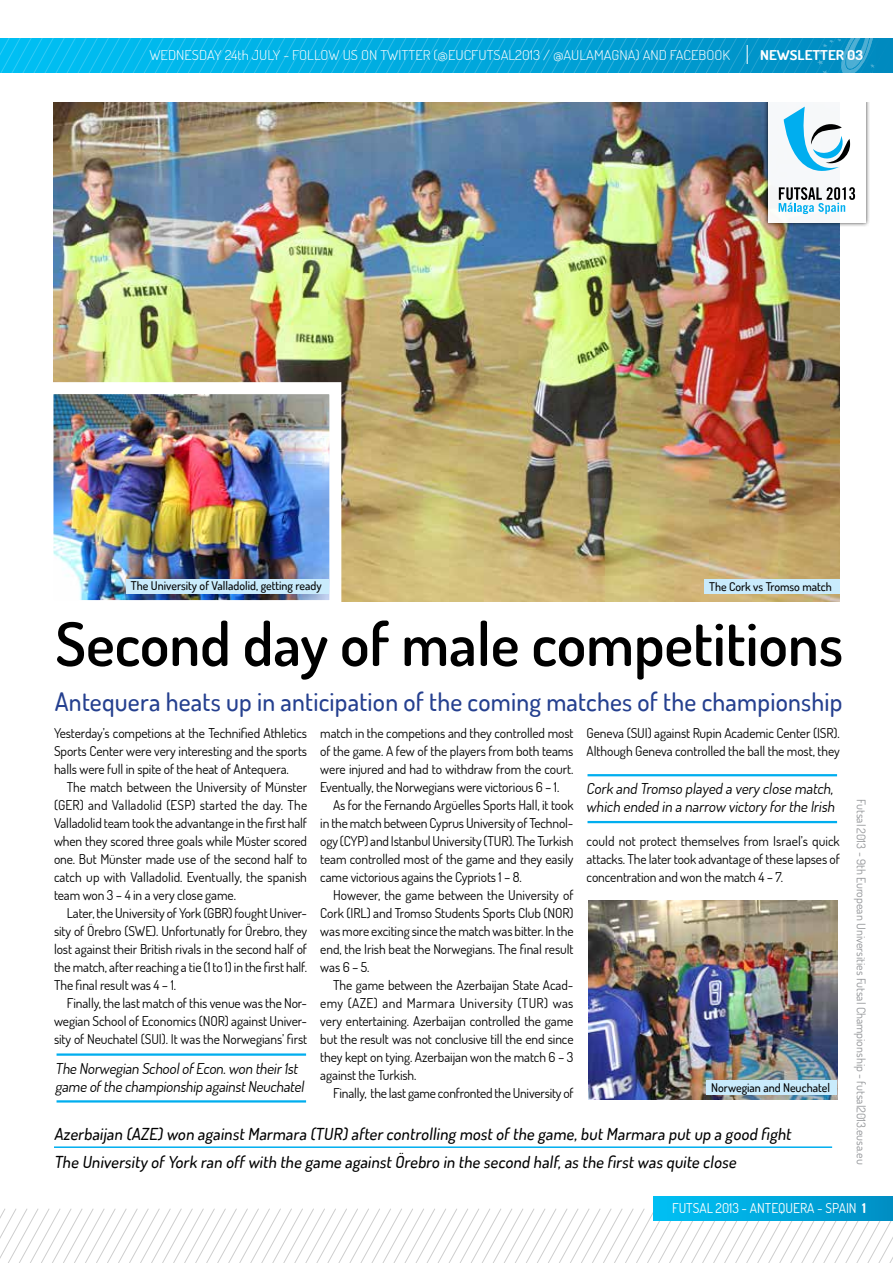
<style>
.page{position:relative;width:893px;height:1263px;background:#fff}
.page>*{position:absolute;margin:0;border:0;box-sizing:border-box;transform-origin:0 0}
.t1{font:600 60.3px "Dosis";color:#000}
.t2{font:500 25.5px "Dosis";letter-spacing:.01em;color:#25408f}
.t3{font:500 16.5px/28px "Dosis";color:#000}
.t4{font:15px/18px "Dosis";color:#000}
.t5{font:13.5px/18px "Dosis";letter-spacing:-.005em;color:#000;text-align:justify}
.t6{font:300 13.5px "Dosis";color:#fff;scale:1.09 1}
.t7{font:13.5px "Dosis";color:#fff}
.t8{font:700 13.5px "Dosis";color:#fff;scale:1.09 1}
.t9{font:500 12px "Dosis";color:#000}
.t10{font:12px "Dosis";color:#939598}
.s1{font-weight:700}
</style>
<div class="page">
<svg style="left:0;top:1209px;width:893px;height:54px"></svg>
<div style="left:653px;top:1196px;width:240px;height:24px;background:linear-gradient(to right,#00c2f6,#0090c5)"></div>
<svg style="left:0;top:38px;width:893px;height:35px;background:#06a9dc"></svg>
<img style="left:54px;top:102px;width:785px;height:500px">
<img style="left:54px;top:395px;width:274px;height:204px">
<div style="left:41px;top:382px;width:300px;height:230px;border:12px solid #fff"></div>
<div style="left:763px;top:95px;width:107px;height:132px;background:#000;opacity:.75"></div>
<div style="left:768px;top:100px;width:98px;height:122px;background:#f7f8fa"></div>
<div style="left:687px;top:83px;width:183px;height:19px;background:#fff"></div>
<hr style="left:54px;top:1146px;width:778px;height:2px;background:#00aeef">
<hr style="left:587px;top:774px;width:250px;height:2px;background:#00aeef">
<hr style="left:587px;top:821px;width:250px;height:2px;background:#00aeef">
<hr style="left:57px;top:1053px;width:249px;height:3px;background:#00aeef">
<hr style="left:57px;top:1100px;width:249px;height:2px;background:#00aeef">
<img style="left:588px;top:900px;width:249px;height:199px">
<div style="left:706px;top:1080px;width:131px;height:14px;background:#c9ebfc"></div>
<div style="left:703px;top:580px;width:136px;height:14px;background:#c9ebfc"></div>
<div style="left:126px;top:579px;width:203px;height:14px;background:#c9ebfc"></div>
<svg style="left:779px;top:107px;width:76px;height:107px"></svg>
<p class="t6" style="left:149px;top:46px;width:534px">WEDNESDAY 24th JULY - FOLLOW US ON TWITTER (@EUCFUTSAL2013 / @AULAMAGNA) AND FACEBOOK</p>
<p class="t8" style="left:760px;top:46px;width:96px">NEWSLETTER 03</p>
<p class="t9" style="left:131px;top:578px;width:192px">The University of Valladolid, getting ready</p>
<p class="t9" style="left:709px;top:579px;width:124px">The Cork vs Tromso match</p>
<h1 class="t1" style="left:55px;top:605px;width:789px">Second day of male competitions</h1>
<h2 class="t2" style="left:55px;top:685px;width:789px">Antequera heats up in anticipation of the coming matches of the championship</h2>
<p class="t5" style="left:54px;top:724px;width:255px">Yesterday’s competions at the Technified Athletics Sports Center were very interesting and the sports halls were full in spite of the heat of Antequera.</p>
<p class="t5" style="left:54px;top:778px;width:255px;text-indent:13px">The match between the University of Münster (GER) and Valladolid (ESP) started the day. The Valladolid team took the advantange in the first half when they scored three goals while Müster scored one. But Münster made use of the second half to catch up with Valladolid. Eventually, the spanish team won 3 – 4 in a very close game.</p>
<p class="t5" style="left:54px;top:904px;width:255px;text-indent:13px">Later, the University of York (GBR) fought Univer&shy;sity of Örebro (SWE). Unfortunatly for Örebro, they lost against their British rivals in the second half of the match, after reaching a tie (1 to 1) in the first half.<br>The final result was 4 – 1.</p>
<p class="t5" style="left:54px;top:994px;width:255px;text-indent:13px">Finally, the last match of this venue was the Nor&shy;wegian School of Economics (NOR) against Univer&shy;sity of Neuchatel (SUI). It was the Norwegians’ first</p>
<p class="t4" style="left:55px;top:1059px;width:253px">The Norwegian SchoolofEcon.won their1st game ofthe championship againstNeuchatel</p>
<p class="t5" style="left:320px;top:724px;width:255px">match in the competions and they controlled most of the game. A few of the players from both teams were injured and had to withdraw from the court.<br>Eventually, the Norwegians were victorious 6 – 1.</p>
<p class="t5" style="left:320px;top:796px;width:255px;text-indent:13px">As for the Fernando Argüelles Sports Hall, it took in the match between Cyprus University of Technol&shy;ogy (CYP) and Istanbul University (TUR). The Turkish team controlled most of the game and they easily came victorious agains the Cypriots 1 – 8.</p>
<p class="t5" style="left:320px;top:886px;width:255px;text-indent:13px">However, the game between the University of Cork (IRL) and Tromso Students Sports Club (NOR) was more exciting since the match was bitter. In the end, the Irish beat the Norwegians. The final result was 6 – 5.</p>
<p class="t5" style="left:320px;top:976px;width:255px;text-indent:13px">The game between the Azerbaijan State Acad&shy;emy (AZE) and Marmara University (TUR) was very entertaining. Azerbaijan controlled the game but the result was not conclusive till the end since they kept on tying. Azerbaijan won the match 6 – 3 against the Turkish.</p>
<p class="t5" style="left:333px;top:1084px;width:242px">Finally, the last game confronted the University of</p>
<p class="t5" style="left:587px;top:724px;width:255px">Geneva (SUI) against Rupin Academic Center (ISR).<br>Although Geneva controlled the ball the most, they</p>
<p class="t4" style="left:586px;top:779px;width:253px">Cork and Tromso played a very close match, which ended in a narrow victory for the Irish</p>
<p class="t5" style="left:587px;top:832px;width:255px">could not protect themselves from Israel’s quick attacks. The later took advantage of these lapses of concentration and won the match 4 – 7.</p>
<p class="t9" style="left:711px;top:1080px;width:120px">Norwegian and Neuchatel</p>
<p class="t3" style="left:54px;top:1119px;width:741px">Azerbaijan (AZE) won against Marmara (TUR) after controlling most of the game,but Marmara put up a good fight<br>The University of York ran off with the game against Örebro in the second half,as the first was quite close</p>
<p class="t10" style="left:869px;top:799px;width:367px;rotate:90deg">Futsal 2013 - 9th European Universities Futsal Championship - futsal2013.eusa.eu</p>
<p class="t7" style="left:672px;top:1199px;width:195px">FUTSAL 2013 - ANTEQUERA - SPAIN <span class="s1">1</span></p>
</div>
